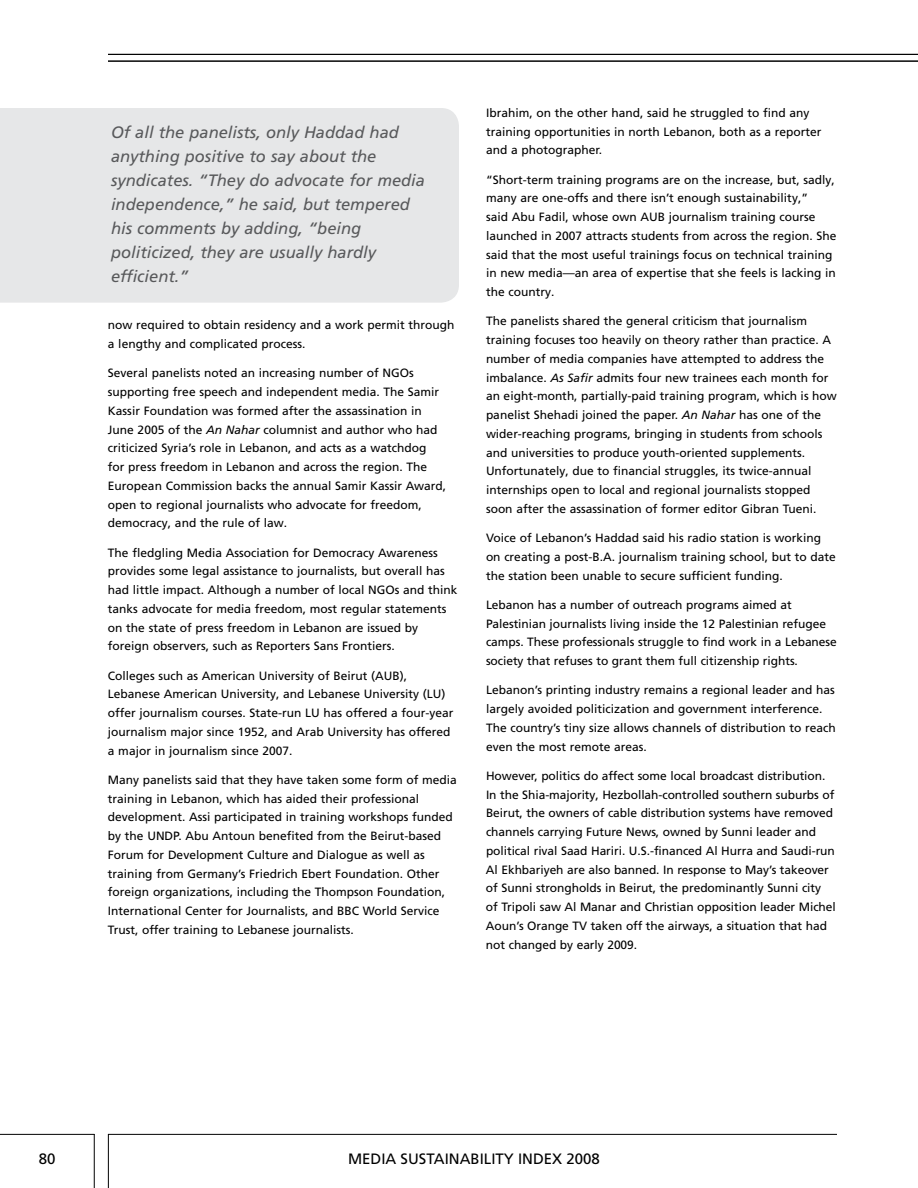
<style>
.page{position:relative;width:918px;height:1188px;background:#fff}
.page>*{position:absolute;margin:0;border:0;box-sizing:border-box;transform-origin:0 0}
.t1{font:italic 16.5px/24px "Frutiger LT Pro";color:#58595b}
.t2{font:15px "Frutiger LT Pro";color:#000}
.t3{font:12px/18.8px "Frutiger LT Pro";color:#000}
.s1{font-style:italic}
</style>
<div class="page">
<hr style="left:108px;top:1134px;width:729px;height:1px;background:#000">
<hr style="left:0;top:1134px;width:94px;height:1px;background:#000">
<hr style="left:94px;top:1134px;width:1px;height:54px;background:#000">
<hr style="left:108px;top:1134px;width:1px;height:54px;background:#000">
<hr style="left:108px;top:61px;width:810px;height:1px;background:#000">
<hr style="left:108px;top:54px;width:810px;height:1px;background:#000">
<div style="left:0;top:108px;width:459px;height:195px;background:#e6e7e8"></div>
<h1 class="t1" style="left:111px;top:121px;width:316px">Of all the panelists, only Haddad had anything positive to say about the syndicates. “They do advocate for media independence,” he said, but tempered his comments by adding, “being politicized, they are usually hardly efficient.”</h1>
<p class="t3" style="left:108px;top:316px;width:348px">now required to obtain residency and a work permit through a lengthy and complicated process.</p>
<p class="t3" style="left:108px;top:364px;width:340px">Several panelists noted an increasing number of NGOs supporting free speech and independent media. The Samir Kassir Foundation was formed after the assassination in June 2005 of the <span class="s1">An Nahar</span> columnist and author who had criticized Syria’s role in Lebanon, and acts as a watchdog<br>for press freedom in Lebanon and across the region. The European Commission backs the annual Samir Kassir Award, open to regional journalists who advocate for freedom, democracy, and the rule of law.</p>
<p class="t3" style="left:108px;top:543px;width:351px">The fledgling Media Association for Democracy Awareness provides some legal assistance to journalists, but overall has had little impact. Although a number of local NGOs and think tanks advocate for media freedom, most regular statements on the state of press freedom in Lebanon are issued by foreign observers, such as Reporters Sans Frontiers.</p>
<p class="t3" style="left:108px;top:666px;width:347px">Colleges such as American University of Beirut (AUB), Lebanese American University, and Lebanese University (LU) offer journalism courses. State-run LU has offered a four-year journalism major since 1952, and Arab University has offered a major in journalism since 2007.</p>
<p class="t3" style="left:108px;top:770px;width:350px">Many panelists said that they have taken some form of media training in Lebanon, which has aided their professional development. Assi participated in training workshops funded by the UNDP. Abu Antoun benefited from the Beirut-based Forum for Development Culture and Dialogue as well as training from Germany’s Friedrich Ebert Foundation. Other foreign organizations, including the Thompson Foundation, International Center for Journalists, and BBC World Service Trust, offer training to Lebanese journalists.</p>
<p class="t3" style="left:486px;top:104px;width:337px">Ibrahim, on the other hand, said he struggled to find any training opportunities in north Lebanon, both as a reporter and a photographer.</p>
<p class="t3" style="left:486px;top:170px;width:352px">“Short-term training programs are on the increase, but, sadly, many are one-offs and there isn’t enough sustainability,”<br>said Abu Fadil, whose own AUB journalism training course launched in 2007 attracts students from across the region. She said that the most useful trainings focus on technical training in new media—an area of expertise that she feels is lacking in the country.</p>
<p class="t3" style="left:486px;top:312px;width:352px">The panelists shared the general criticism that journalism training focuses too heavily on theory rather than practice. A number of media companies have attempted to address the imbalance. <span class="s1">As Safir</span> admits four new trainees each month for an eight-month, partially-paid training program, which is how panelist Shehadi joined the paper. <span class="s1">An Nahar</span> has one of the wider-reaching programs, bringing in students from schools and universities to produce youth-oriented supplements.<br>Unfortunately, due to financial struggles, its twice-annual internships open to local and regional journalists stopped soon after the assassination of former editor Gibran Tueni.</p>
<p class="t3" style="left:486px;top:529px;width:351px">Voice of Lebanon’s Haddad said his radio station is working on creating a post-B.A. journalism training school, but to date the station been unable to secure sufficient funding.</p>
<p class="t3" style="left:486px;top:595px;width:352px">Lebanon has a number of outreach programs aimed at Palestinian journalists living inside the 12 Palestinian refugee camps. These professionals struggle to find work in a Lebanese society that refuses to grant them full citizenship rights.</p>
<p class="t3" style="left:486px;top:681px;width:351px">Lebanon’s printing industry remains a regional leader and has largely avoided politicization and government interference.<br>The country’s tiny size allows channels of distribution to reach even the most remote areas.</p>
<p class="t3" style="left:486px;top:766px;width:351px">H owever, politics do affect some local broadcast distribution.<br>In the Shia-majority, Hezbollah-controlled southern suburbs of Beirut, the owners of cable distribution systems have removed channels carrying Future News, owned by Sunni leader and political rival Saad Hariri. U.S.-financed Al H urra and Saudi-run Al Ekhbariyeh are also banned. In response to May’s takeover of Sunni strongholds in Beirut, the predominantly Sunni city of Tripoli saw Al Manar and Christian opposition leader Michel Aoun’s Orange TV taken off the airways, a situation that had not changed by early 2009.</p>
<p class="t2" style="left:39px;top:1150px;width:18px">80</p>
<p class="t2" style="left:348px;top:1150px;width:253px">MEDIA SUSTAINABILITY INDEX 2008</p>
</div>
